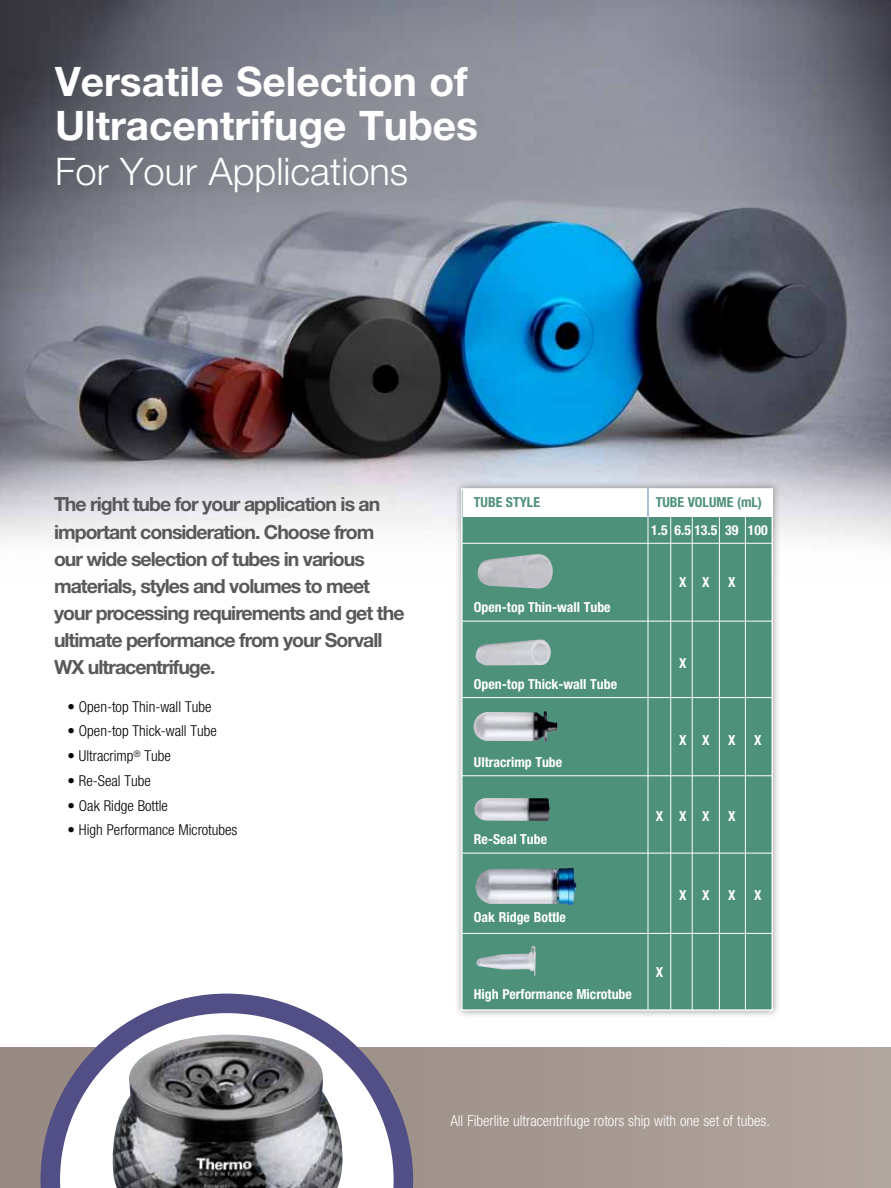
<style>
.page{position:relative;width:891px;height:1188px;background:#fff}
.page>*{position:absolute;margin:0;border:0;box-sizing:border-box;transform-origin:0 0}
.t1{font:700 40.65px/44.7px "Helvetica Neue";color:#fff}
.t2{font:300 38.1px "Helvetica Neue";color:#fff}
.t3{font:700 19.5px/27px "Helvetica Neue";letter-spacing:-.05em;color:#58595b}
.t4{font:300 condensed 15px "Helvetica Neue";color:#000}
.t5{font:300 condensed 15px "Helvetica Neue";color:#fff}
.t6{font:700 condensed 13.8px "Helvetica Neue";color:#fff}
.t7{font:700 condensed 13.8px "Helvetica Neue";color:#4e917a}
</style>
<div class="page">
<svg style="left:0;top:1048px;width:891px;height:140px;background:#a69a92"></svg>
<img style="left:0;top:0;width:891px;height:544px">
<div style="left:453px;top:481px;width:327px;height:537px;background:#000;opacity:.38"></div>
<div style="left:461px;top:488px;width:312px;height:523px;background:#4e917a;border:1px solid #fff"></div>
<div style="left:463px;top:489px;width:310px;height:28px;background:#fff"></div>
<hr style="left:462px;top:543px;width:311px;height:1px;background:#fff">
<hr style="left:462px;top:621px;width:311px;height:1px;background:#fff">
<hr style="left:462px;top:697px;width:311px;height:1px;background:#fff">
<hr style="left:462px;top:775px;width:311px;height:1px;background:#fff">
<hr style="left:462px;top:853px;width:311px;height:1px;background:#fff">
<hr style="left:462px;top:933px;width:311px;height:1px;background:#fff">
<hr style="left:648px;top:517px;width:1px;height:493px;background:#fff">
<hr style="left:670px;top:517px;width:1px;height:493px;background:#fff">
<hr style="left:692px;top:517px;width:1px;height:493px;background:#fff">
<hr style="left:719px;top:517px;width:1px;height:493px;background:#fff">
<hr style="left:745px;top:517px;width:1px;height:493px;background:#fff">
<svg style="left:648px;top:488px;width:1px;height:29px"></svg>
<img style="left:473px;top:711px;width:85px;height:31px">
<img style="left:477px;top:554px;width:76px;height:35px">
<img style="left:475px;top:639px;width:76px;height:27px">
<img style="left:474px;top:798px;width:76px;height:23px">
<img style="left:476px;top:946px;width:60px;height:30px">
<img style="left:476px;top:868px;width:101px;height:37px">
<svg style="left:41px;top:994px;width:372px;height:194px"></svg>
<img style="left:113px;top:1035px;width:230px;height:153px">
<h1 class="t1" style="left:55px;top:58px;width:425px">Versatile Selection of<br>Ultracentrifuge Tubes</h1>
<h2 class="t2" style="left:55px;top:148px;width:355px">For Your Applications</h2>
<p class="t3" style="left:54px;top:491px;width:352px">The right tube for your application is an important consideration. Choose from our wide selection of tubes in various materials, styles and volumes to meet your processing requirements and get the ultimate performance from your Sorvall WX ultracentrifuge.</p>
<p class="t4" style="left:68px;top:698px;width:145px">• Open-top Thin-wall Tube</p>
<p class="t4" style="left:68px;top:723px;width:151px">• Open-top Thick-wall Tube</p>
<p class="t4" style="left:68px;top:747px;width:105px">• Ultracrimp<sup>®</sup> Tube</p>
<p class="t4" style="left:67px;top:772px;width:85px">• Re-Seal Tube</p>
<p class="t4" style="left:67px;top:797px;width:102px">• Oak Ridge Bottle</p>
<p class="t4" style="left:67px;top:822px;width:171px">• High Performance Microtubes</p>
<p class="t7" style="left:474px;top:494px;width:68px">TUBE STYLE</p>
<p class="t7" style="left:656px;top:494px;width:108px">TUBE VOLUME (mL)</p>
<p class="t6" style="left:651px;top:521px;width:118px">1.5 6.5 13.5 39 100</p>
<p class="t6" style="left:474px;top:599px;width:138px">Open-top Thin-wall Tube</p>
<p class="t6" style="left:474px;top:676px;width:145px">Open-top Thick-wall Tube</p>
<p class="t6" style="left:474px;top:754px;width:90px">Ultracrimp Tube</p>
<p class="t6" style="left:474px;top:831px;width:75px">Re-Seal Tube</p>
<p class="t6" style="left:474px;top:908px;width:94px">Oak Ridge Bottle</p>
<p class="t6" style="left:474px;top:986px;width:160px">High Performance Microtube</p>
<p class="t6" style="left:679px;top:574px;width:32px">X X</p>
<p class="t6" style="left:728px;top:574px;width:9px">X</p>
<p class="t6" style="left:679px;top:654px;width:9px">X</p>
<p class="t6" style="left:679px;top:732px;width:32px">X X</p>
<p class="t6" style="left:728px;top:732px;width:9px">X</p>
<p class="t6" style="left:754px;top:732px;width:9px">X</p>
<p class="t6" style="left:656px;top:808px;width:55px">XXX</p>
<p class="t6" style="left:728px;top:808px;width:9px">X</p>
<p class="t6" style="left:679px;top:887px;width:32px">X X</p>
<p class="t6" style="left:728px;top:887px;width:9px">X</p>
<p class="t6" style="left:754px;top:887px;width:9px">X</p>
<p class="t6" style="left:656px;top:964px;width:9px">X</p>
<p class="t5" style="left:450px;top:1113px;width:321px">All Fiberlite ultracentrifuge rotors ship with one set of tubes.</p>
</div>
